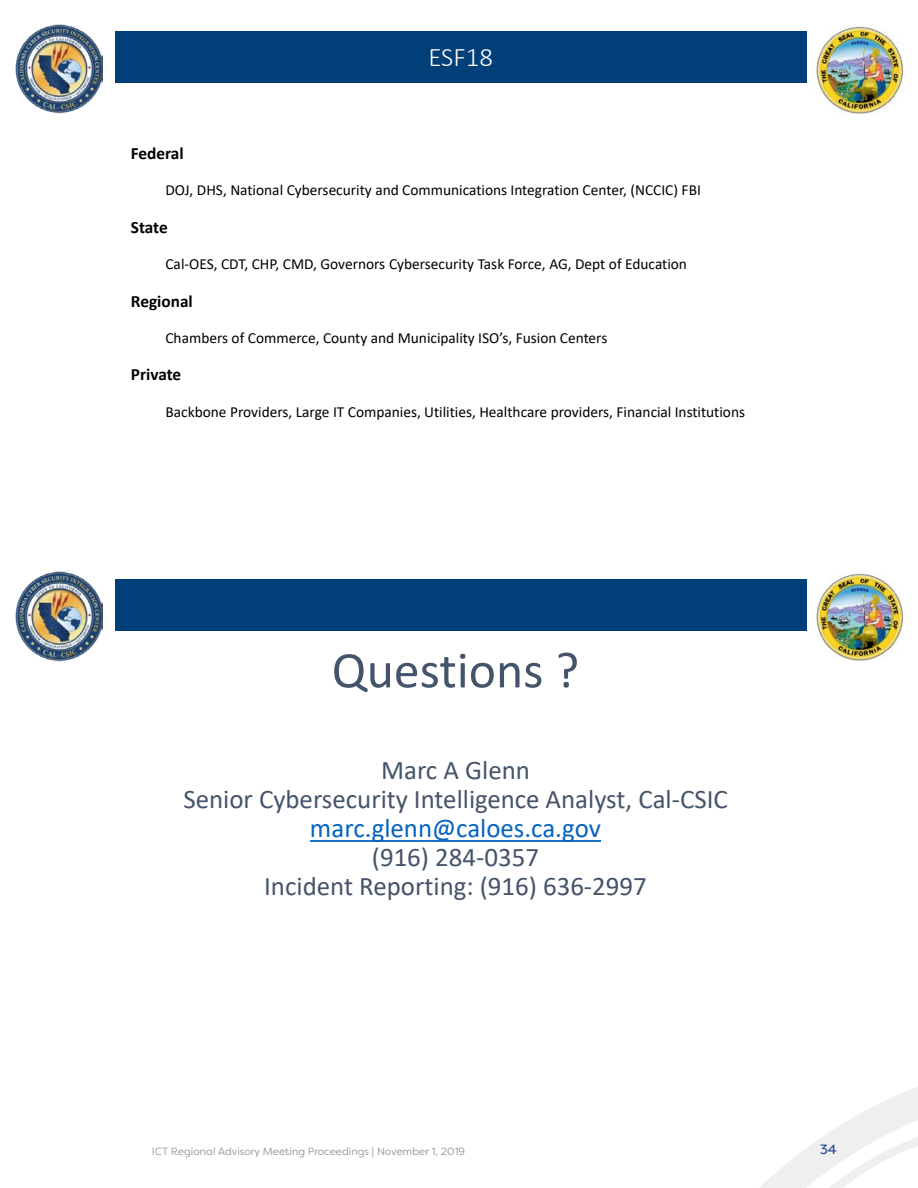
<style>
.page{position:relative;width:918px;height:1188px;background:#fff}
.page>*{position:absolute;margin:0;border:0;box-sizing:border-box;transform-origin:0 0}
.t1{font:51.9px "Calibri";color:#44546a}
.t2{font:26.85px/29.1px "Calibri";color:#44546a;text-align:center}
.t3{font:26.85px "Calibri";color:#0563c1}
.t4{font:300 26.85px "Calibri";color:#fff}
.t5{font:700 17.25px "Calibri";color:#000}
.t6{font:15.45px "Calibri";color:#000}
.t7{font:13.5px "Filson Soft";color:#2a4996}
.t8{font:10.5px "Filson Soft";color:#939598}
</style>
<div class="page">
<div style="left:115px;top:31px;width:691px;height:52px;background:#003f78"></div>
<img style="left:15px;top:24px;width:88px;height:90px">
<img style="left:812px;top:24px;width:92px;height:89px">
<div style="left:115px;top:579px;width:691px;height:52px;background:#003f78"></div>
<svg style="left:310px;top:840px;width:291px;height:2px"></svg>
<img style="left:15px;top:572px;width:88px;height:89px">
<img style="left:812px;top:572px;width:92px;height:89px">
<svg style="left:760px;top:1087px;width:158px;height:101px"></svg>
<h2 class="t4" style="left:428px;top:41px;width:66px">ESF18</h2>
<p class="t5" style="left:131px;top:141px;width:54px">Federal</p>
<p class="t6" style="left:165px;top:179px;width:537px">DOJ, DHS, National Cybersecurity and Communications Integration Center, (NCCIC) FBI</p>
<p class="t5" style="left:131px;top:215px;width:38px">State</p>
<p class="t6" style="left:165px;top:253px;width:523px">Cal-OES, CDT, CHP, CMD, Governors Cybersecurity Task Force, AG, Dept of Education</p>
<p class="t5" style="left:131px;top:289px;width:63px">Regional</p>
<p class="t6" style="left:165px;top:327px;width:443px">Chambers of Commerce, County and Municipality ISO’s, Fusion Centers</p>
<p class="t5" style="left:131px;top:362px;width:52px">Private</p>
<p class="t6" style="left:165px;top:401px;width:581px">Backbone Providers, Large IT Companies, Utilities, Healthcare providers, Financial Institutions</p>
<h1 class="t1" style="left:332px;top:634px;width:249px">Questions ?</h1>
<h2 class="t2" style="left:183px;top:755px;width:546px">Marc A Glenn<br>Senior Cybersecurity Intelligence Analyst, Cal-CSIC</h2>
<h2 class="t3" style="left:310px;top:810px;width:293px">marc.glenn@caloes.ca.gov</h2>
<h2 class="t2" style="left:264px;top:842px;width:384px">(916) 284-0357<br>Incident Reporting: (916) 636-2997</h2>
<p class="t8" style="left:152px;top:1144px;width:315px">ICT Regional Advisory Meeting Proceedings | November 1, 2019</p>
<p class="t7" style="left:820px;top:1140px;width:19px">34</p>
</div>
